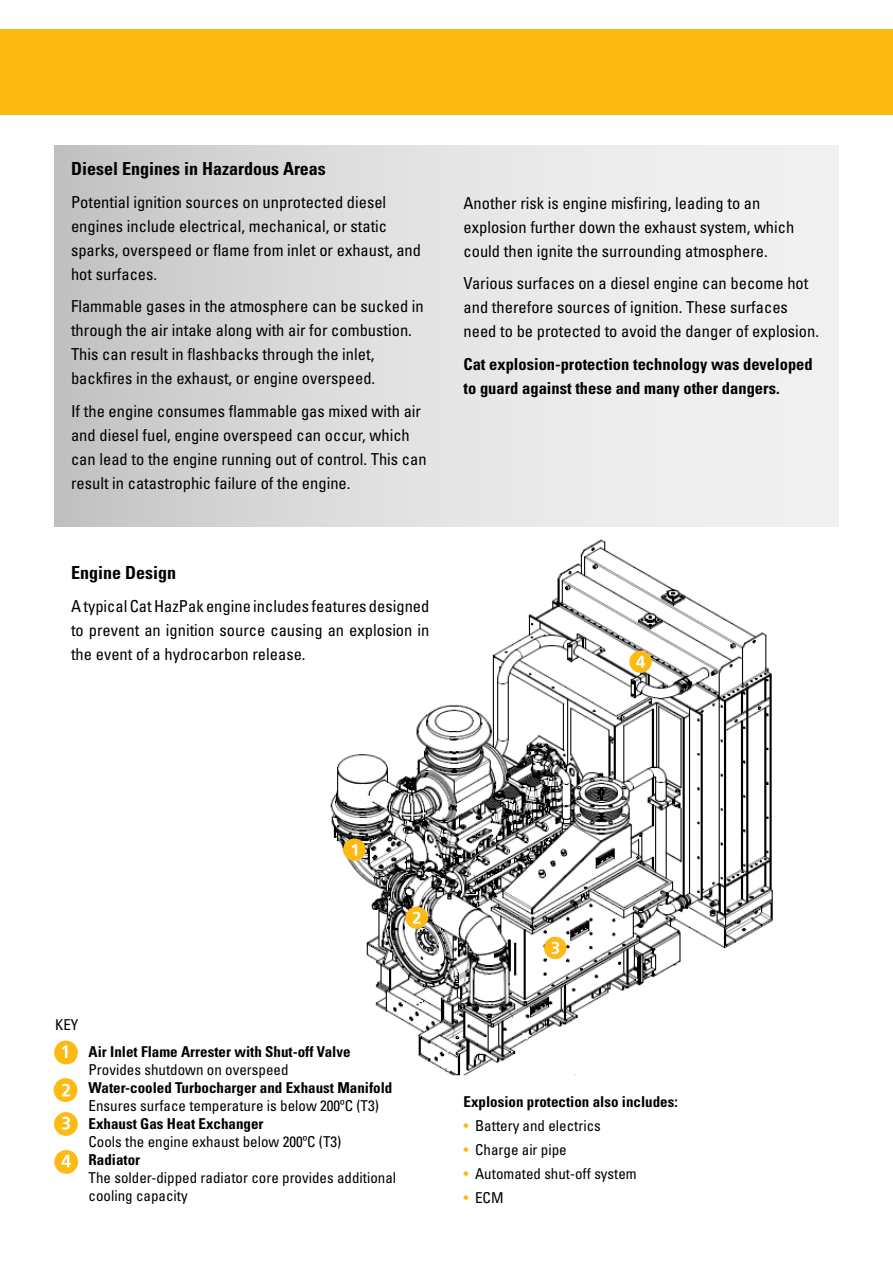
<style>
.page{position:relative;width:893px;height:1263px;background:#fff}
.page>*{position:absolute;margin:0;border:0;box-sizing:border-box;transform-origin:0 0}
.t1{font:700 condensed 18px "Univers LT Std";color:#000}
.t2{font:condensed 16.5px/24px "Univers LT Std";color:#000}
.t3{font:700 condensed 16.5px/24px "Univers LT Std";color:#000}
.t4{font:condensed 15px/18px "Univers LT Std";color:#000}
.t5{font:700 condensed 15px "Univers LT Std";color:#000}
.s1{color:#fdba12}
</style>
<div class="page">
<img style="left:330px;top:539px;width:443px;height:537px">
<div style="left:544px;top:937px;width:23px;height:22px;background:#fdba12;border-radius:50%"></div>
<svg style="left:551px;top:942px;width:8px;height:12px"></svg>
<div style="left:343px;top:838px;width:23px;height:23px;background:#fdba12;border-radius:50%"></div>
<svg style="left:352px;top:844px;width:5px;height:12px"></svg>
<div style="left:405px;top:906px;width:23px;height:23px;background:#fdba12;border-radius:50%"></div>
<svg style="left:413px;top:912px;width:8px;height:12px"></svg>
<div style="left:629px;top:650px;width:23px;height:23px;background:#fdba12;border-radius:50%"></div>
<svg style="left:636px;top:656px;width:9px;height:11px"></svg>
<div style="left:54px;top:1078px;width:23px;height:24px;background:#fdba12;border-radius:50%"></div>
<div style="left:54px;top:145px;width:785px;height:381px;background:linear-gradient(to right,#c8c8c8,#f8f8f8)"></div>
<div style="left:0;top:30px;width:893px;height:85px;background:#fdba12"></div>
<div style="left:54px;top:1040px;width:24px;height:24px;background:#fdba12;border-radius:50%"></div>
<svg style="left:62px;top:1045px;width:5px;height:13px"></svg>
<svg style="left:62px;top:1084px;width:8px;height:12px"></svg>
<div style="left:54px;top:1112px;width:24px;height:24px;background:#fdba12;border-radius:50%"></div>
<svg style="left:62px;top:1117px;width:8px;height:12px"></svg>
<div style="left:54px;top:1150px;width:24px;height:24px;background:#fdba12;border-radius:50%"></div>
<svg style="left:62px;top:1155px;width:9px;height:12px"></svg>
<p class="t1" style="left:71px;top:158px;width:256px">Diesel Engines in Hazardous Areas</p>
<p class="t2" style="left:71px;top:190px;width:352px">Potential ignition sources on unprotected diesel engines include electrical, mechanical, or static sparks, overspeed or flame from inlet or exhaust, and hot surfaces.</p>
<p class="t2" style="left:71px;top:294px;width:354px">Flammable gases in the atmosphere can be sucked in through the air intake along with air for combustion.<br>This can result in flashbacks through the inlet, backfires in the exhaust, or engine overspeed.</p>
<p class="t2" style="left:71px;top:399px;width:357px">If the engine consumes flammable gas mixed with air and diesel fuel, engine overspeed can occur, which can lead to the engine running out of control. This can result in catastrophic failure of the engine.</p>
<p class="t1" style="left:71px;top:562px;width:106px">Engine Design</p>
<p class="t2" style="left:71px;top:593px;width:360px;text-align:justify">A typical Cat HazPak engine includes features designed to prevent an ignition source causing an explosion in the event of a hydrocarbon release.</p>
<p class="t2" style="left:463px;top:191px;width:332px">Another risk is engine misfiring, leading to an explosion further down the exhaust system, which could then ignite the surrounding atmosphere.</p>
<p class="t2" style="left:463px;top:271px;width:357px">Various surfaces on a diesel engine can become hot and therefore sources of ignition. These surfaces need to be protected to avoid the danger of explosion.</p>
<p class="t3" style="left:463px;top:352px;width:351px">Cat explosion-protection technology was developed to guard against these and many other dangers.</p>
<p class="t4" style="left:55px;top:1016px;width:25px">KEY</p>
<p class="t5" style="left:89px;top:1043px;width:263px">Air Inlet Flame Arrester with Shut-off Valve</p>
<p class="t4" style="left:89px;top:1061px;width:201px">Provides shutdown on overspeed</p>
<p class="t5" style="left:89px;top:1079px;width:305px">Water-cooled Turbocharger and Exhaust Manifold</p>
<p class="t4" style="left:89px;top:1097px;width:292px">Ensures surface temperature is below 200oC (T3)</p>
<p class="t5" style="left:89px;top:1115px;width:176px">Exhaust Gas Heat Exchanger</p>
<p class="t4" style="left:89px;top:1133px;width:254px">Cools the engine exhaust below 200oC (T3)</p>
<p class="t5" style="left:89px;top:1151px;width:53px">Radiator</p>
<p class="t4" style="left:89px;top:1169px;width:309px">The solder-dipped radiator core provides additional cooling capacity</p>
<p class="t5" style="left:463px;top:1093px;width:216px">Explosion protection also includes:</p>
<p class="t4" style="left:463px;top:1117px;width:139px"><span class="s1">•</span> Battery and electrics</p>
<p class="t4" style="left:463px;top:1141px;width:105px"><span class="s1">•</span> Charge air pipe</p>
<p class="t4" style="left:463px;top:1165px;width:175px"><span class="s1">•</span> Automated shut-off system</p>
<p class="t4" style="left:463px;top:1189px;width:41px"><span class="s1">•</span> ECM</p>
</div>
